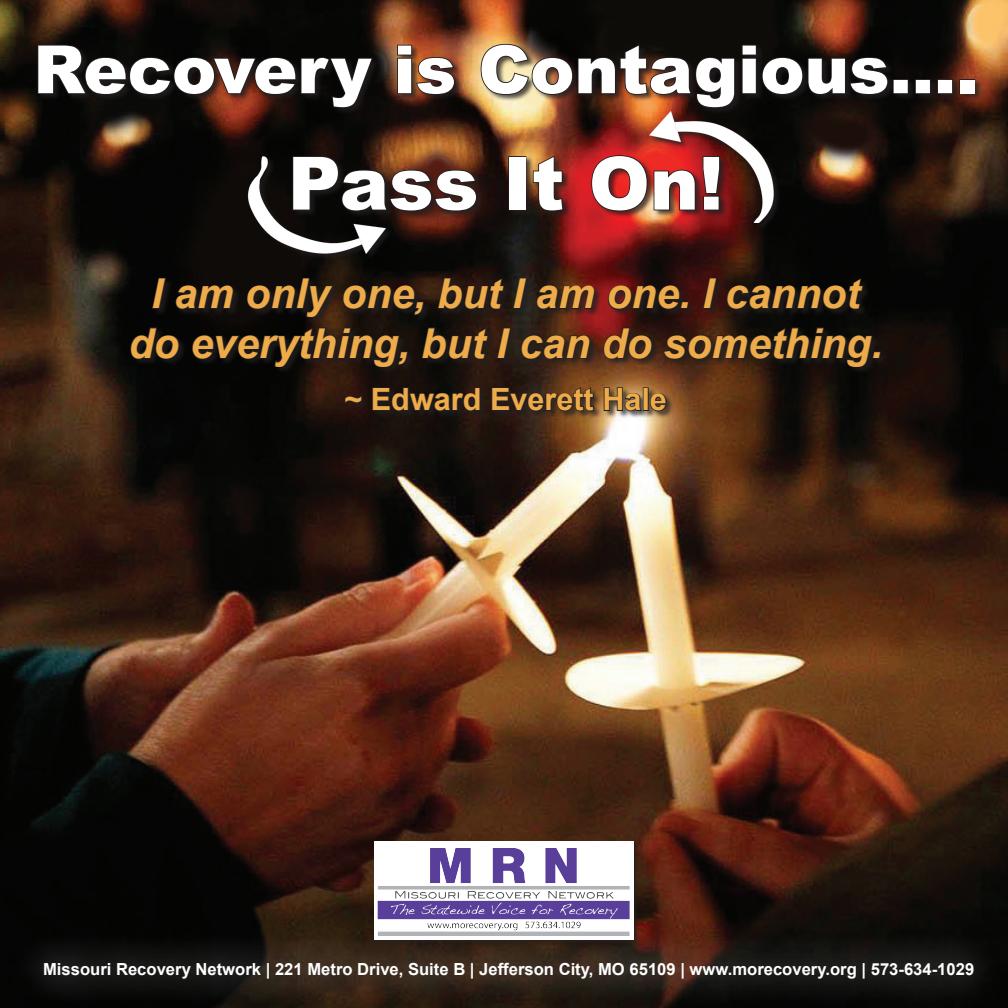
<style>
.page{position:relative;width:1008px;height:1008px;background:#fff}
.page>*{position:absolute;margin:0;border:0;box-sizing:border-box;transform-origin:0 0}
.t1{font:900 73.5px "Arial";color:#fff}
.t2{font:900 66.5px "Arial";color:#fff}
.t3{font:italic 700 41.12px "Arial";color:#eeab49}
.t4{font:700 30.62px "Arial";color:#eeab49}
.t5{font:700 16.62px "Arial";color:#fff}
</style>
<div class="page">
<img style="left:0;top:0;width:1008px;height:1008px">
<div style="left:37px;top:44px;width:946px;height:375px;background:#231f20;opacity:.75"></div>
<svg style="left:37px;top:44px;width:337px;height:65px"></svg>
<svg style="left:396px;top:44px;width:60px;height:52px"></svg>
<img style="left:480px;top:43px;width:474px;height:66px">
<div style="left:959px;top:79px;width:16px;height:15px;border:2px solid #231f20"></div>
<svg style="left:398px;top:155px;width:80px;height:57px"></svg>
<div style="left:508px;top:156px;width:18px;height:54px;border:2px solid #231f20"></div>
<svg style="left:532px;top:154px;width:32px;height:58px"></svg>
<svg style="left:590px;top:154px;width:31px;height:58px"></svg>
<svg style="left:151px;top:277px;width:16px;height:33px"></svg>
<svg style="left:174px;top:284px;width:61px;height:27px"></svg>
<svg style="left:246px;top:277px;width:89px;height:42px"></svg>
<svg style="left:342px;top:284px;width:83px;height:32px"></svg>
<svg style="left:437px;top:276px;width:69px;height:35px"></svg>
<svg style="left:512px;top:277px;width:16px;height:33px"></svg>
<svg style="left:535px;top:284px;width:61px;height:27px"></svg>
<svg style="left:607px;top:284px;width:83px;height:27px"></svg>
<svg style="left:702px;top:277px;width:16px;height:33px"></svg>
<svg style="left:726px;top:276px;width:138px;height:35px"></svg>
<svg style="left:129px;top:326px;width:51px;height:34px"></svg>
<svg style="left:191px;top:325px;width:218px;height:43px"></svg>
<svg style="left:421px;top:325px;width:69px;height:35px"></svg>
<svg style="left:496px;top:326px;width:16px;height:34px"></svg>
<svg style="left:520px;top:334px;width:71px;height:26px"></svg>
<svg style="left:602px;top:326px;width:51px;height:34px"></svg>
<svg style="left:662px;top:325px;width:220px;height:43px"></svg>
<svg style="left:344px;top:392px;width:19px;height:15px"></svg>
<svg style="left:371px;top:386px;width:110px;height:27px"></svg>
<svg style="left:490px;top:386px;width:105px;height:27px"></svg>
<svg style="left:603px;top:386px;width:40px;height:27px"></svg>
<div style="left:643px;top:387px;width:6px;height:24px;border:2px solid #231f20"></div>
<svg style="left:649px;top:392px;width:19px;height:20px"></svg>
<div style="left:374px;top:841px;width:260px;height:98px;background:#fff"></div>
<img style="left:378px;top:848px;width:252px;height:83px">
<div style="left:13px;top:931px;width:991px;height:77px;background:#fff;opacity:.75"></div>
<div style="left:248px;top:156px;width:145px;height:105px;background:#231f20;opacity:.75"></div>
<img style="left:241px;top:65px;width:157px;height:188px">
<div style="left:649px;top:111px;width:133px;height:119px;background:#231f20;opacity:.75"></div>
<img style="left:621px;top:111px;width:158px;height:111px">
<p class="t2" style="left:33px;top:21px;width:947px">Recovery is Contagious….</p>
<p class="t1" style="left:288px;top:130px;width:437px">Pass It On!</p>
<p class="t3" style="left:152px;top:267px;width:710px">I am only one, but I am one. I cannot</p>
<p class="t3" style="left:129px;top:316px;width:756px">do everything, but I can do something.</p>
<p class="t4" style="left:344px;top:379px;width:324px">~ Edward Everett Hale</p>
<p class="t5" style="left:43px;top:958px;width:933px">Missouri Recovery Network | 221 Metro Drive, Suite B | Jefferson City, MO 65109 | www.morecovery.org | 573-634-1029</p>
</div>
